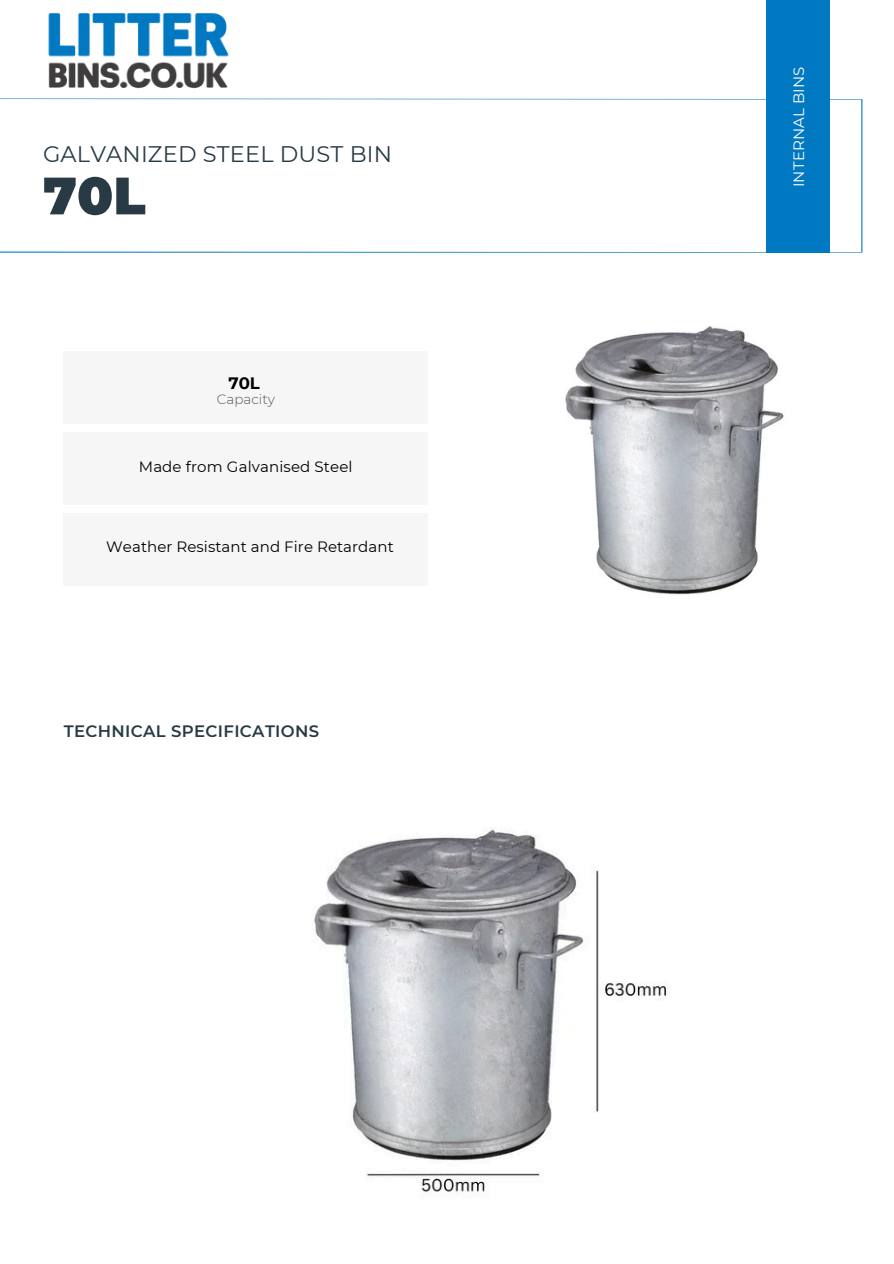
<style>
.page{position:relative;width:894px;height:1264px;background:#fff}
.page>*{position:absolute;margin:0;border:0;box-sizing:border-box;transform-origin:0 0}
.t1{font:900 52.5px "Montserrat";color:#283b45}
.t2{font:22.5px "Montserrat";letter-spacing:.005em;color:#283b45}
.t3{font:600 16.5px "Montserrat";letter-spacing:.02em;color:#283b45}
.t4{font:700 16.5px "Montserrat";color:#000}
.t5{font:15px "Montserrat";letter-spacing:.005em;color:#000}
.t6{font:15px "Montserrat";letter-spacing:.01em;color:#fff}
.t7{font:300 13.5px "Montserrat";color:#575756}
</style>
<div class="page">
<svg style="left:0;top:98px;width:862px;height:155px"></svg>
<div style="left:765px;top:0;width:64px;height:252px;background:#0078c2"></div>
<div style="left:64px;top:352px;width:363px;height:72px;background:#f6f6f6"></div>
<div style="left:64px;top:433px;width:363px;height:72px;background:#f6f6f6"></div>
<div style="left:64px;top:514px;width:363px;height:72px;background:#f6f6f6"></div>
<img style="left:48px;top:13px;width:181px;height:76px">
<img style="left:565px;top:326px;width:219px;height:269px">
<img style="left:314px;top:829px;width:353px;height:365px">
<h4 class="t2" style="left:43px;top:140px;width:350px">GALVANIZED STEEL DUST BIN</h4>
<p class="t1" style="left:43px;top:163px;width:104px">70L</p>
<p class="t4" style="left:228px;top:373px;width:33px">70L</p>
<h5 class="t7" style="left:217px;top:391px;width:60px">Capacity</h5>
<h3 class="t5" style="left:139px;top:457px;width:215px">Made from Galvanised Steel</h3>
<p class="t5" style="left:106px;top:537px;width:289px">Weather Resistant and Fire Retardant</p>
<h5 class="t3" style="left:64px;top:721px;width:257px">TECHNICAL SPECIFICATIONS</h5>
<h3 class="t6" style="left:789px;top:187px;width:122px;rotate:-90deg">INTERNAL BINS</h3>
</div>
